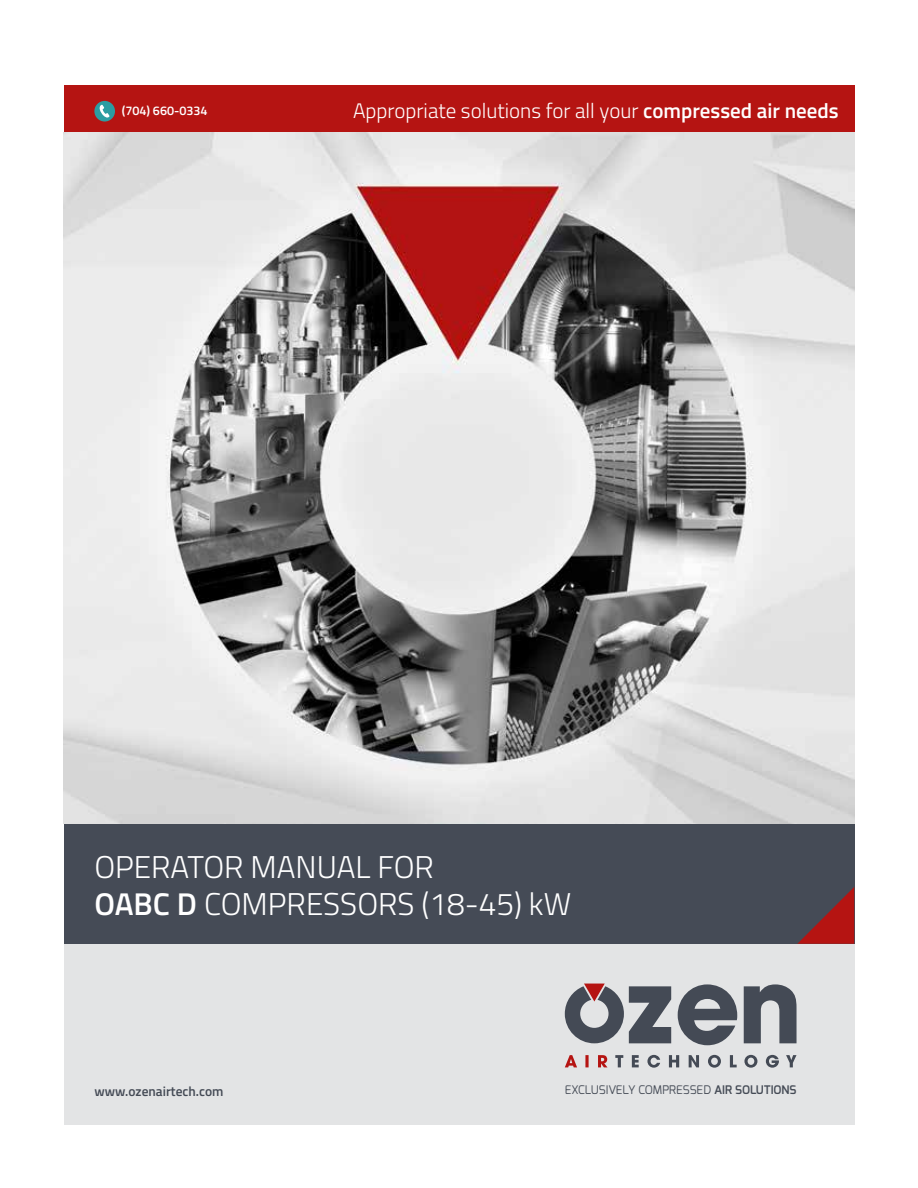
<style>
.page{position:relative;width:918px;height:1188px;background:#fff}
.page>*{position:absolute;margin:0;border:0;box-sizing:border-box;transform-origin:0 0}
.t1{font:300 31.5px/37.8px "Titillium Web";color:#fff}
.t2{font:300 21px "Titillium Web";color:#fff}
.t3{font:600 13.5px "Titillium Web";color:#444a55}
.t4{font:600 12.6px "Titillium Web";color:#fff}
.t5{font:11.85px "Exo";color:#454b56}
.s1{font-weight:600}
</style>
<div class="page">
<div style="left:64px;top:926px;width:790px;height:198px;background:#e3e4e5"></div>
<div style="left:64px;top:85px;width:790px;height:361px;background:#b51412"></div>
<div style="left:64px;top:824px;width:790px;height:120px;background:#454b56"></div>
<svg style="left:797px;top:887px;width:57px;height:57px"></svg>
<img style="left:64px;top:133px;width:790px;height:691px">
<div style="left:94px;top:101px;width:21px;height:21px;background:#2c9da2;border-radius:50%"></div>
<svg style="left:99px;top:105px;width:11px;height:13px"></svg>
<svg style="left:744px;top:984px;width:53px;height:59px"></svg>
<svg style="left:678px;top:984px;width:59px;height:61px"></svg>
<svg style="left:565px;top:984px;width:106px;height:59px"></svg>
<svg style="left:615px;top:1055px;width:182px;height:13px"></svg>
<svg style="left:565px;top:1055px;width:43px;height:12px"></svg>
<p class="t4" style="left:122px;top:101px;width:87px">(704) 660-0334</p>
<p class="t2" style="left:353px;top:96px;width:487px">Appropriate solutions for all your <span class="s1">compressed air needs</span></p>
<h1 class="t1" style="left:94px;top:846px;width:478px">OPERATOR MANUAL FOR<br><span class="s1">OABC D</span> COMPRESSORS (18-45) kW</h1>
<p class="t3" style="left:94px;top:1081px;width:131px">www.ozenairtech.com</p>
<p class="t5" style="left:565px;top:1082px;width:233px">EXCLUSIVELY COMPRESSED <span class="s1">AIR SOLUTIONS</span></p>
</div>
